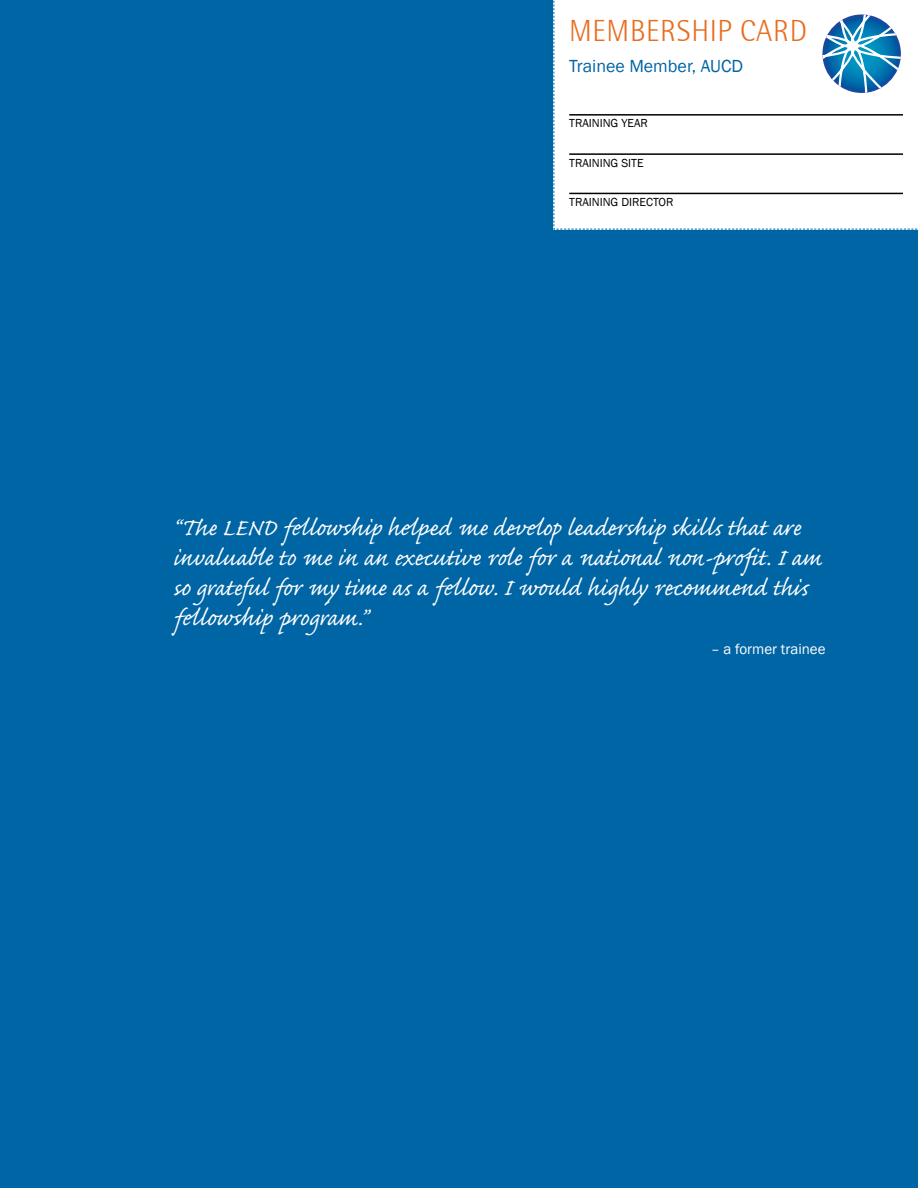
<style>
.page{position:relative;width:918px;height:1188px;background:#0065a4}
.page>*{position:absolute;margin:0;border:0;box-sizing:border-box;transform-origin:0 0}
.quote-white_LG{font:30px/30px "Caflisch Script Pro";color:#fff}
.membership_card-titl{font:300 30px "Libre Semi Sans Light S Si";letter-spacing:.02em;color:#e86d1f}
.body-main_10_13{font:18px "Franklin Gothic";color:#0065a4}
.quote-name_white{font:15px "Franklin Gothic";color:#fff}
.body-main_10_13-2{font:12px "Franklin Gothic";color:#000}
</style>
<div class="page">
<svg style="left:554px;top:0;width:364px;height:230px"></svg>
<hr style="left:569px;top:114px;width:334px;height:2px;background:#000">
<hr style="left:569px;top:153px;width:334px;height:2px;background:#000">
<hr style="left:569px;top:193px;width:334px;height:1px;background:#000">
<p class="membership_card-titl" style="left:569px;top:14px;width:239px">MEMBERSHIP CARD</p>
<p class="body-main_10_13" style="left:569px;top:54px;width:175px">Trainee Member, AUCD</p>
<p class="body-main_10_13-2" style="left:569px;top:116px;width:80px">TRAINING YEAR</p>
<p class="body-main_10_13-2" style="left:569px;top:155px;width:76px">TRAINING SITE</p>
<p class="body-main_10_13-2" style="left:569px;top:195px;width:106px">TRAINING DIRECTOR</p>
<p class="quote-white_LG" style="left:173px;top:516px;width:651px">“The LEND fellowship helped me develop leadership skills that are invaluable to me in an executive role for a national non-profit. I am so grateful for my time as a fellow. I would highly recommend this fellowship program.”</p>
<p class="quote-name_white" style="left:711px;top:640px;width:116px">– a former trainee</p>
</div>
